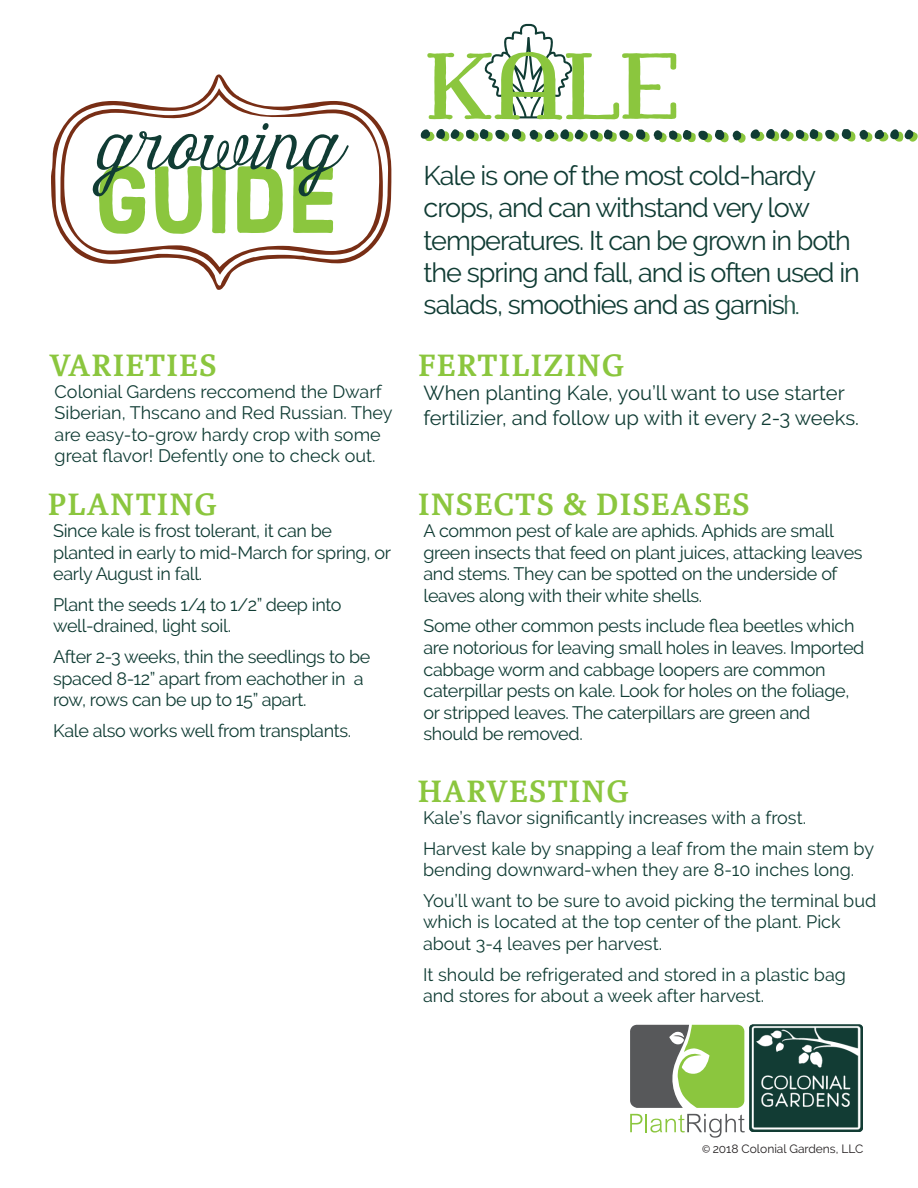
<style>
.page{position:relative;width:918px;height:1188px;background:#fff}
.page>*{position:absolute;margin:0;border:0;box-sizing:border-box;transform-origin:0 0}
.t1{font:91.5px "Harman Slab";color:#8bc63e}
.t2{font:700 33px "Karmina";letter-spacing:.04em;color:#8bc63e}
.t3{font:27px/32.4px "Raleway";letter-spacing:-.04em;color:#103c34}
.t4{font:20.25px/24.3px "Raleway";color:#103c34}
.t5{font:18px/21.6px "Raleway";letter-spacing:-.02em;color:#103c34}
.t6{font:18px/21.6px "Raleway";color:#103c34}
.t7{font:12px "Raleway";color:#231f20}
.s1{font-family:"Harman Elegant";color:#295b4e}
.s2{font-family:"Myriad Pro"}
</style>
<div class="page">
<svg style="left:484px;top:24px;width:89px;height:94px"></svg>
<svg style="left:630px;top:1114px;width:115px;height:24px"></svg>
<svg style="left:630px;top:1025px;width:115px;height:83px;background:#84a061"></svg>
<img style="left:750px;top:1024px;width:113px;height:107px">
<svg style="left:51px;top:74px;width:340px;height:216px"></svg>
<svg style="left:93px;top:123px;width:256px;height:111px"></svg>
<svg style="left:421px;top:129px;width:497px;height:14px"></svg>
<h2 class="t2" style="left:49px;top:347px;width:169px">VARIETIES</h2>
<p class="t6" style="left:55px;top:380px;width:339px">Colonial Gardens reccomend the Dwarf Siberian, Thscano and Red Russian. They are easy-to-grow hardy crop with some great flavor! Defently one to check out.</p>
<h2 class="t2" style="left:48px;top:486px;width:171px">PLANTING</h2>
<p class="t5" style="left:53px;top:520px;width:339px">Since kale is frost tolerant, it can be planted in early to mid-March for spring, or early August in fall.</p>
<p class="t5" style="left:53px;top:594px;width:290px">Plant the seeds 1/4 to 1/2” deep into well-drained, light soil.</p>
<p class="t5" style="left:53px;top:646px;width:319px">After 2-3 weeks, thin the seedlings to be spaced 8-12” apart from eachother in a row, rows can be up to 15” apart.</p>
<p class="t5" style="left:53px;top:720px;width:300px">Kale also works well from transplants.</p>
<h1 class="t1" style="left:424px;top:31px;width:258px">Kale</h1>
<h3 class="t3" style="left:424px;top:159px;width:438px">Kale is one of the most cold-hardy crops, and can withstand very low temperatures. It can be grown in both the spring and fall, and is often used in salads, smoothies and as garnis<span class="s1">h.</span></h3>
<h2 class="t2" style="left:418px;top:347px;width:208px">FERTILIZING</h2>
<p class="t4" style="left:424px;top:381px;width:437px">When planting Kale, you’ll want to use starter fertilizier, and follow up with it every 2-3 weeks.</p>
<h2 class="t2" style="left:418px;top:486px;width:333px">INSECTS &amp; DISEASES</h2>
<p class="t5" style="left:424px;top:520px;width:441px">A common pest of kale are aphids. Aphids are small green insects that feed on plant juices, attacking leaves and stems. They can be spotted on the underside of leaves along with their white shells.</p>
<p class="t5" style="left:424px;top:615px;width:442px">Some other common pests include flea beetles which are notorious for leaving small holes in leaves. Imported cabbage worm and cabbage loopers are common caterpillar pests on kale. Look for holes on the foliage, or stripped leaves. The caterpillars are green and should be removed.</p>
<h2 class="t2" style="left:418px;top:773px;width:213px">HARVESTING</h2>
<p class="t6" style="left:423px;top:802px;width:453px;line-height:30.6px">Kale’s flavor significantly increases with a frost.<br>Harvest kale by snapping a leaf from the main stem by</p>
<p class="t6" style="left:423px;top:855px;width:455px;line-height:30.6px">bending downward-when they are 8-10 inches long.<br>You’ll want to be sure to avoid picking the terminal bud</p>
<p class="t6" style="left:423px;top:911px;width:419px">which is located at the top center of the plant. Pick about 3-4 leaves per harvest.</p>
<p class="t6" style="left:423px;top:963px;width:424px">It should be refrigerated and stored in a plastic bag and stores for about a week after harvest.</p>
<p class="t7" style="left:702px;top:1142px;width:163px"><span class="s2">©</span> 2018 Colonial Gardens, LLC</p>
</div>
